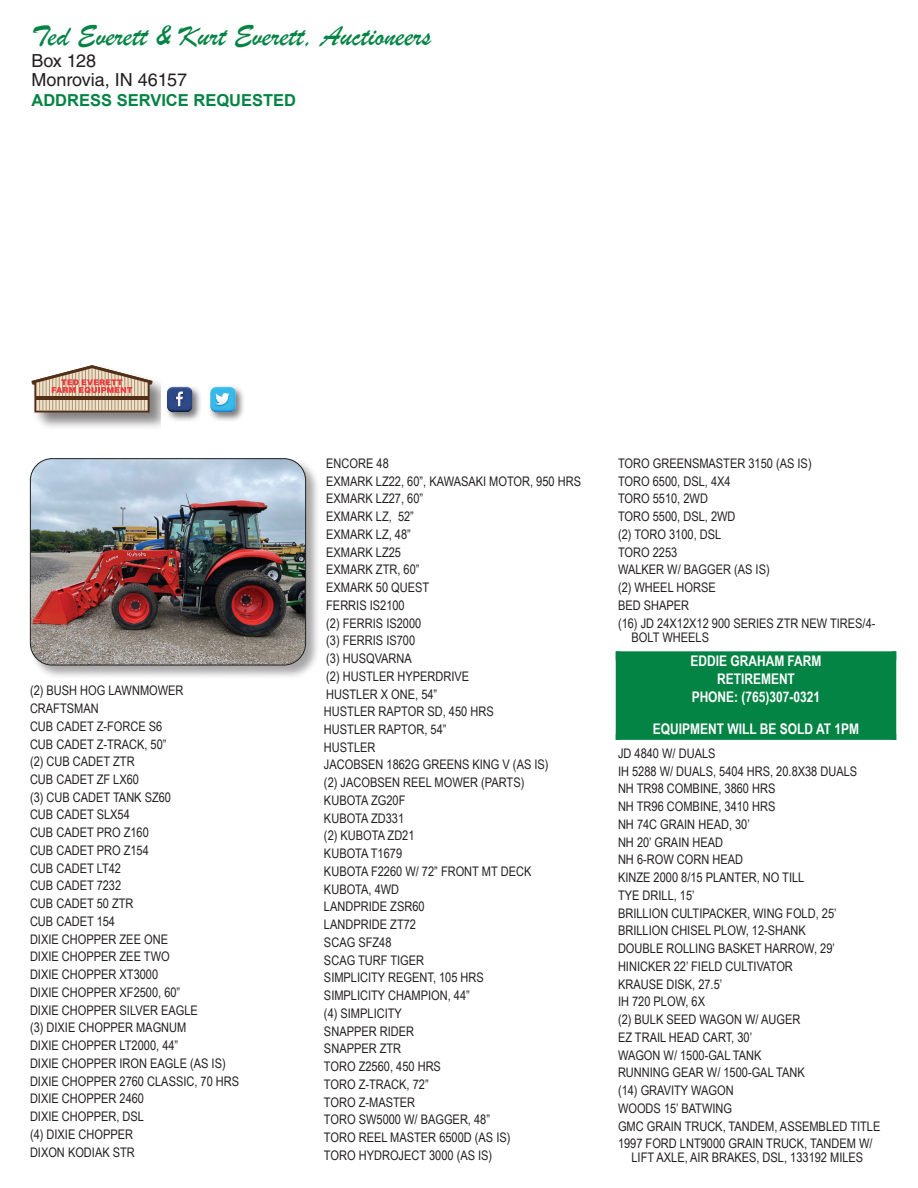
<style>
.page{position:relative;width:918px;height:1188px;background:#fff}
.page>*{position:absolute;margin:0;border:0;box-sizing:border-box;transform-origin:0 0}
.t1{font:30px "Brush Script";color:#048444}
.t2{font:18px/19.5px "Helvetica LT Std";color:#231f20}
.t3{font:700 16.5px "Arial";color:#048444}
.t4{font:700 14.7px/18px "Arial Narrow";color:#fff;text-align:center}
.t5{font:13.2px/17.7px "Arial Narrow";color:#231f20}
</style>
<div class="page">
<div style="left:618px;top:656px;width:276px;height:81px;background:#048444"></div>
<hr style="left:616px;top:651px;width:4px;height:89px;background:#048444">
<hr style="left:892px;top:651px;width:4px;height:89px;background:#048444">
<div style="left:616px;top:651px;width:280px;height:9px;background:#048444"></div>
<div style="left:616px;top:734px;width:280px;height:6px;background:#048444"></div>
<div style="left:29px;top:362px;width:136px;height:64px;background:#231f20;opacity:.3"></div>
<div style="left:34px;top:368px;width:126px;height:61px;background:#231f20;opacity:.4"></div>
<svg style="left:32px;top:365px;width:121px;height:48px"></svg>
<div style="left:208px;top:385px;width:38px;height:37px;background:#231f20;opacity:.6"></div>
<img style="left:210px;top:387px;width:26px;height:25px">
<div style="left:165px;top:385px;width:38px;height:37px;background:#231f20;opacity:.6"></div>
<img style="left:167px;top:387px;width:25px;height:25px">
<div style="left:29px;top:457px;width:291px;height:223px;background:#231f20;opacity:.4"></div>
<img style="left:30px;top:459px;width:276px;height:206px">
<div style="left:30px;top:458px;width:276px;height:207px;border:1px solid #231f20;border-radius:22px"></div>
<h1 class="t1" style="left:32px;top:17px;width:401px">Ted Everett &amp; Kurt Everett, Auctioneers</h1>
<h2 class="t2" style="left:32px;top:50px;width:157px">Box 128<br>Monrovia, IN 46157</h2>
<p class="t3" style="left:32px;top:88px;width:266px">ADDRESS SERVICE REQUESTED</p>
<p class="t5" style="left:30px;top:681px;width:211px">(2) BUSH HOG LAWNMOWER<br>CRAFTSMAN<br>CUB CADET Z-FORCE S6<br>CUB CADET Z-TRACK, 50”<br>(2) CUB CADET ZTR<br>CUB CADET ZF LX60<br>(3) CUB CADET TANK SZ60<br>CUB CADET SLX54<br>CUB CADET PRO Z160<br>CUB CADET PRO Z154<br>CUB CADET LT42<br>CUB CADET 7232<br>CUB CADET 50 ZTR<br>CUB CADET 154<br>DIXIE CHOPPER ZEE ONE<br>DIXIE CHOPPER ZEE TWO<br>DIXIE CHOPPER XT3000<br>DIXIE CHOPPER XF2500, 60”<br>DIXIE CHOPPER SILVER EAGLE<br>(3) DIXIE CHOPPER MAGNUM<br>DIXIE CHOPPER LT2000, 44”<br>DIXIE CHOPPER IRON EAGLE (AS IS)<br>DIXIE CHOPPER 2760 CLASSIC, 70 HRS<br>DIXIE CHOPPER 2460<br>DIXIE CHOPPER, DSL<br>(4) DIXIE CHOPPER<br>DIXON KODIAK STR</p>
<p class="t5" style="left:324px;top:454px;width:259px">ENCORE 48<br>EXMARK LZ22, 60”, KAWASAKI MOTOR, 950 HRS<br>EXMARK LZ27, 60”<br>EXMARK LZ, 52”<br>EXMARK LZ, 48”<br>EXMARK LZ25<br>EXMARK ZTR, 60”<br>EXMARK 50 QUEST<br>FERRIS IS2100<br>(2) FERRIS IS2000<br>(3) FERRIS IS700<br>(3) HUSQVARNA<br>(2) HUSTLER HYPERDRIVE<br>HUSTLER X ONE, 54”<br>HUSTLER RAPTOR SD, 450 HRS<br>HUSTLER RAPTOR, 54”<br>HUSTLER<br>JACOBSEN 1862G GREENS KING V (AS IS)<br>(2) JACOBSEN REEL MOWER (PARTS)<br>KUBOTA ZG20F<br>KUBOTA ZD331<br>(2) KUBOTA ZD21<br>KUBOTA T1679<br>KUBOTA F2260 W/ 72” FRONT MT DECK<br>KUBOTA, 4WD<br>LANDPRIDE ZSR60<br>LANDPRIDE ZT72<br>SCAG SFZ48<br>SCAG TURF TIGER<br>SIMPLICITY REGENT, 105 HRS<br>SIMPLICITY CHAMPION, 44”<br>(4) SIMPLICITY<br>SNAPPER RIDER<br>SNAPPER ZTR<br>TORO Z2560, 450 HRS<br>TORO Z-TRACK, 72”<br>TORO Z-MASTER<br>TORO SW5000 W/ BAGGER, 48”<br>TORO REEL MASTER 6500D (AS IS)<br>TORO HYDROJECT 3000 (AS IS)</p>
<p class="t5" style="left:618px;top:454px;width:259px">TORO GREENSMASTER 3150 (AS IS)<br>TORO 6500, DSL, 4X4<br>TORO 5510, 2WD<br>TORO 5500, DSL, 2WD<br>(2) TORO 3100, DSL<br>TORO 2253<br>WALKER W/ BAGGER (AS IS)<br>(2) WHEEL HORSE<br>BED SHAPER<br>(16) JD 24X12X12 900 SERIES ZTR NEW TIRES/4-</p>
<p class="t5" style="left:632px;top:628px;width:79px">BOLT WHEELS</p>
<p class="t4" style="left:690px;top:652px;width:133px">EDDIE GRAHAM FARM<br>RETIREMENT<br>PHONE: (765)307-0321</p>
<p class="t4" style="left:653px;top:719px;width:208px">EQUIPMENT WILL BE SOLD AT 1PM</p>
<p class="t5" style="left:618px;top:744px;width:264px">JD 4840 W/ DUALS<br>IH 5288 W/ DUALS, 5404 HRS, 20.8X38 DUALS<br>NH TR98 COMBINE, 3860 HRS<br>NH TR96 COMBINE, 3410 HRS<br>NH 74C GRAIN HEAD, 30’<br>NH 20’ GRAIN HEAD<br>NH 6-ROW CORN HEAD<br>KINZE 2000 8/15 PLANTER, NO TILL<br>TYE DRILL, 15’<br>BRILLION CULTIPACKER, WING FOLD, 25’<br>BRILLION CHISEL PLOW, 12-SHANK<br>DOUBLE ROLLING BASKET HARROW, 29’<br>HINICKER 22’ FIELD CULTIVATOR<br>KRAUSE DISK, 27.5’<br>IH 720 PLOW, 6X<br>(2) BULK SEED WAGON W/ AUGER<br>EZ TRAIL HEAD CART, 30’<br>WAGON W/ 1500-GAL TANK<br>RUNNING GEAR W/ 1500-GAL TANK<br>(14) GRAVITY WAGON<br>WOODS 15’ BATWING<br>GMC GRAIN TRUCK, TANDEM, ASSEMBLED TITLE<br>1997 FORD LNT9000 GRAIN TRUCK, TANDEM W/</p>
<p class="t5" style="left:632px;top:1148px;width:233px">LIFT AXLE, AIR BRAKES, DSL, 133192 MILES</p>
</div>
